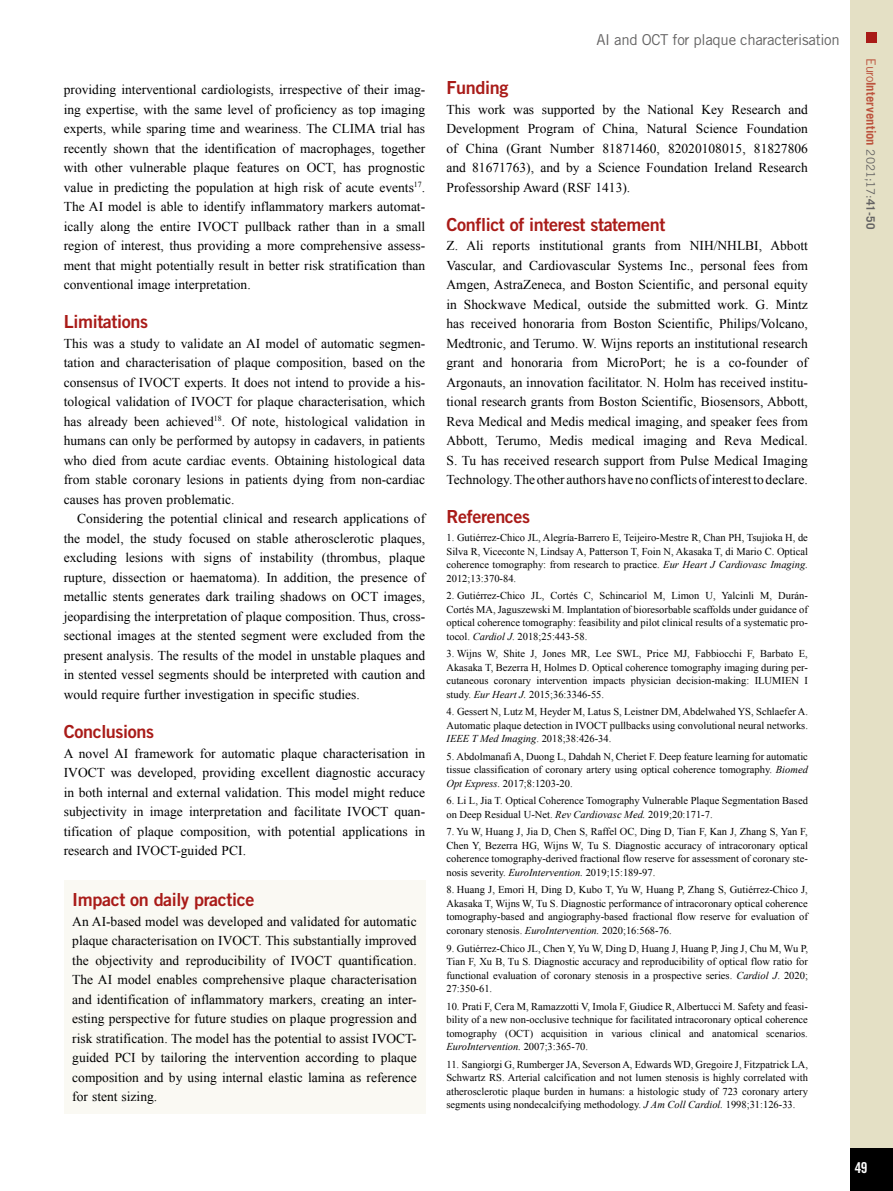
<style>
.page{position:relative;width:893px;height:1191px;background:#fff}
.page>*{position:absolute;margin:0;border:0;box-sizing:border-box;transform-origin:0 0}
.t1{font:18px "Trade Gothic LT Std Bd 2";letter-spacing:-.02em;color:#a91b18}
.t2{font:15px "Trade Gothic LT Std";letter-spacing:-.02em;color:#646363}
.t3{font:15px "Trade Gothic LT Std Bd Cn 20";color:#fff}
.t4{font:13.5px/19.5px "Times New Roman";color:#000;text-align:justify}
.t5{font:700 12.75px "Trade Gothic LT Std";letter-spacing:.005em;color:#bc533d}
.t6{font:10.5px/13.5px "Times New Roman";color:#000;text-align:justify}
.s1{font-style:italic}
.s2{font-weight:400}
.s3{font-weight:400;font-size:11.7px;color:#646363}
.s4{font-size:11.7px;color:#646363}
</style>
<div class="page">
<div style="left:850px;top:0;width:43px;height:1191px;background:#e4e0c5"></div>
<div style="left:850px;top:1148px;width:43px;height:43px;background:#000"></div>
<div style="left:866px;top:32px;width:11px;height:10px;background:#a91b18"></div>
<div style="left:64px;top:880px;width:361px;height:234px;background:#faf9f3"></div>
<p class="t4" style="left:64px;top:80px;width:363px">providing interventional cardiologists, irrespective of their imag&shy;ing expertise, with the same level of proficiency as top imaging experts, while sparing time and weariness. The CLIMA trial has recently shown that the identification of macrophages, together with other vulnerable plaque features on OCT, has prognostic value in predicting the population at high risk of acute events<sup>17</sup>.<br>The AI model is able to identify inflammatory markers automat&shy;ically along the entire IVOCT pullback rather than in a small region of interest, thus providing a more comprehensive assess&shy;ment that might potentially result in better risk stratification than conventional image interpretation.</p>
<h1 class="t1" style="left:64px;top:311px;width:86px">Limitations</h1>
<p class="t4" style="left:64px;top:333px;width:363px">This was a study to validate an AI model of automatic segmen&shy;tation and characterisation of plaque composition, based on the consensus of IVOCT experts. It does not intend to provide a his&shy;tological validation of IVOCT for plaque characterisation, which has already been achieved<sup>18</sup>. Of note, histological validation in humans can only be performed by autopsy in cadavers, in patients who died from acute cardiac events. Obtaining histological data from stable coronary lesions in patients dying from non-cardiac causes has proven problematic.</p>
<p class="t4" style="left:64px;top:509px;width:363px;text-indent:14px">Considering the potential clinical and research applications of the model, the study focused on stable atherosclerotic plaques, excluding lesions with signs of instability (thrombus, plaque rupture, dissection or haematoma). In addition, the presence of metallic stents generates dark trailing shadows on OCT images, jeopardising the interpretation of plaque composition. Thus, cross&shy;sectional images at the stented segment were excluded from the present analysis. The results of the model in unstable plaques and in stented vessel segments should be interpreted with caution and would require further investigation in specific studies.</p>
<h1 class="t1" style="left:64px;top:720px;width:92px">Conclusions</h1>
<p class="t4" style="left:64px;top:743px;width:363px">A novel AI framework for automatic plaque characterisation in IVOCT was developed, providing excellent diagnostic accuracy in both internal and external validation. This model might reduce subjectivity in image interpretation and facilitate IVOCT quan&shy;tification of plaque composition, with potential applications in research and IVOCT-guided PCI.</p>
<h1 class="t1" style="left:72px;top:888px;width:184px">Impact on daily practice</h1>
<p class="t4" style="left:72px;top:911px;width:346px">An AI-based model was developed and validated for automatic plaque characterisation on IVOCT. This substantially improved the objectivity and reproducibility of IVOCT quantification.<br>The AI model enables comprehensive plaque characterisation and identification of inflammatory markers, creating an inter&shy;esting perspective for future studies on plaque progression and risk stratification. The model has the potential to assist IVOCT&shy;guided PCI by tailoring the intervention according to plaque composition and by using internal elastic lamina as reference for stent sizing.</p>
<p class="t2" style="left:596px;top:30px;width:245px">AI and OCT for plaque characterisation</p>
<h1 class="t1" style="left:446px;top:77px;width:63px">Funding</h1>
<p class="t4" style="left:446px;top:99px;width:363px">This work was supported by the National Key Research and Development Program of China, Natural Science Foundation of China (Grant Number 81871460, 82020108015, 81827806 and 81671763), and by a Science Foundation Ireland Research Professorship Award (RSF 1413).</p>
<h1 class="t1" style="left:446px;top:213px;width:220px">Conflict of interest statement</h1>
<p class="t4" style="left:446px;top:236px;width:363px">Z. Ali reports institutional grants from NIH/NHLBI, Abbott Vascular, and Cardiovascular Systems Inc., personal fees from Amgen, AstraZeneca, and Boston Scientific, and personal equity in Shockwave Medical, outside the submitted work. G. Mintz has received honoraria from Boston Scientific, Philips/Volcano, Medtronic, and Terumo. W. Wijns reports an institutional research grant and honoraria from MicroPort; he is a co-founder of Argonauts, an innovation facilitator. N. Holm has received institu&shy;tional research grants from Boston Scientific, Biosensors, Abbott, Reva Medical and Medis medical imaging, and speaker fees from Abbott, Terumo, Medis medical imaging and Reva Medical.<br>S. Tu has received research support from Pulse Medical Imaging Technology. The other authors have no conflicts of interest to declare.</p>
<h1 class="t1" style="left:446px;top:506px;width:85px">References</h1>
<p class="t6" style="left:446px;top:530px;width:363px">1. Gutiérrez-Chico JL, Alegría-Barrero E, Teijeiro-Mestre R, Chan PH, Tsujioka H, de Silva R, Viceconte N, Lindsay A, Patterson T, Foin N, Akasaka T, di Mario C. Optical coherence tomography: from research to practice. <span class="s1">Eur Heart J Cardiovasc Imaging.<br></span>2012;13:370-84.</p>
<p class="t6" style="left:446px;top:588px;width:363px">2. Gutiérrez-Chico JL, Cortés C, Schincariol M, Limon U, Yalcinli M, Durán-Cortés MA, Jaguszewski M. Implantation of bioresorbable scaffolds under guidance of optical coherence tomography: feasibility and pilot clinical results of a systematic pro&shy;tocol. <span class="s1">Cardiol J</span>. 2018;25:443-58.</p>
<p class="t6" style="left:446px;top:646px;width:363px">3. Wijns W, Shite J, Jones MR, Lee SWL, Price MJ, Fabbiocchi F, Barbato E, Akasaka T, Bezerra H, Holmes D. Optical coherence tomography imaging during per&shy;cutaneous coronary intervention impacts physician decision-making: ILUMIEN I study. <span class="s1">Eur Heart J.</span> 2015;36:3346-55.</p>
<p class="t6" style="left:446px;top:705px;width:363px">4. Gessert N, Lutz M, Heyder M, Latus S, Leistner DM, Abdelwahed YS, Schlaefer A.<br>Automatic plaque detection in IVOCT pullbacks using convolutional neural networks.<br><span class="s1">IEEE T Med Imaging</span>. 2018;38:426-34.</p>
<p class="t6" style="left:446px;top:749px;width:363px">5. Abdolmanafi A, Duong L, Dahdah N, Cheriet F. Deep feature learning for automatic tissue classification of coronary artery using optical coherence tomography. <span class="s1">Biomed Opt Express.</span> 2017;8:1203-20.</p>
<p class="t6" style="left:446px;top:794px;width:363px">6. Li L, Jia T. Optical Coherence Tomography Vulnerable Plaque Segmentation Based on Deep Residual U-Net. <span class="s1">Rev Cardiovasc Med.</span> 2019;20:171-7.</p>
<p class="t6" style="left:446px;top:825px;width:363px">7. Yu W, Huang J, Jia D, Chen S, Raffel OC, Ding D, Tian F, Kan J, Zhang S, Yan F, Chen Y, Bezerra HG, Wijns W, Tu S. Diagnostic accuracy of intracoronary optical coherence tomography-derived fractional flow reserve for assessment of coronary ste&shy;nosis severity. <span class="s1">EuroIntervention.</span> 2019;15:189-97.</p>
<p class="t6" style="left:446px;top:883px;width:363px">8. Huang J, Emori H, Ding D, Kubo T, Yu W, Huang P, Zhang S, Gutiérrez-Chico J, Akasaka T, Wijns W, Tu S. Diagnostic performance of intracoronary optical coherence tomography-based and angiography-based fractional flow reserve for evaluation of coronary stenosis. <span class="s1">EuroIntervention.</span> 2020;16:568-76.</p>
<p class="t6" style="left:446px;top:941px;width:363px">9. Gutiérrez-Chico JL, Chen Y, Yu W, Ding D, Huang J, Huang P, Jing J, Chu M, Wu P, Tian F, Xu B, Tu S. Diagnostic accuracy and reproducibility of optical flow ratio for functional evaluation of coronary stenosis in a prospective series. <span class="s1">Cardiol J</span>. 2020; 27:350-61.</p>
<p class="t6" style="left:446px;top:999px;width:363px">10. Prati F, Cera M, Ramazzotti V, Imola F, Giudice R, Albertucci M. Safety and feasi&shy;bility of a new non-occlusive technique for facilitated intracoronary optical coherence tomography (OCT) acquisition in various clinical and anatomical scenarios.<br><span class="s1">EuroIntervention.</span> 2007;3:365-70.</p>
<p class="t6" style="left:446px;top:1057px;width:363px">11. Sangiorgi G, Rumberger JA, Severson A, Edwards WD, Gregoire J, Fitzpatrick LA, Schwartz RS. Arterial calcification and not lumen stenosis is highly correlated with atherosclerotic plaque burden in humans: a histologic study of 723 coronary artery segments using nondecalcifying methodology. <span class="s1">J Am Coll Cardiol.</span> 1998;31:126-33.</p>
<p class="t5" style="left:879px;top:58px;width:173px;rotate:90deg"><span class="s2">Euro</span>Intervention <span class="s3">2021;17:</span><span class="s4">41-50</span></p>
<p class="t3" style="left:855px;top:1158px;width:14px">49</p>
</div>
